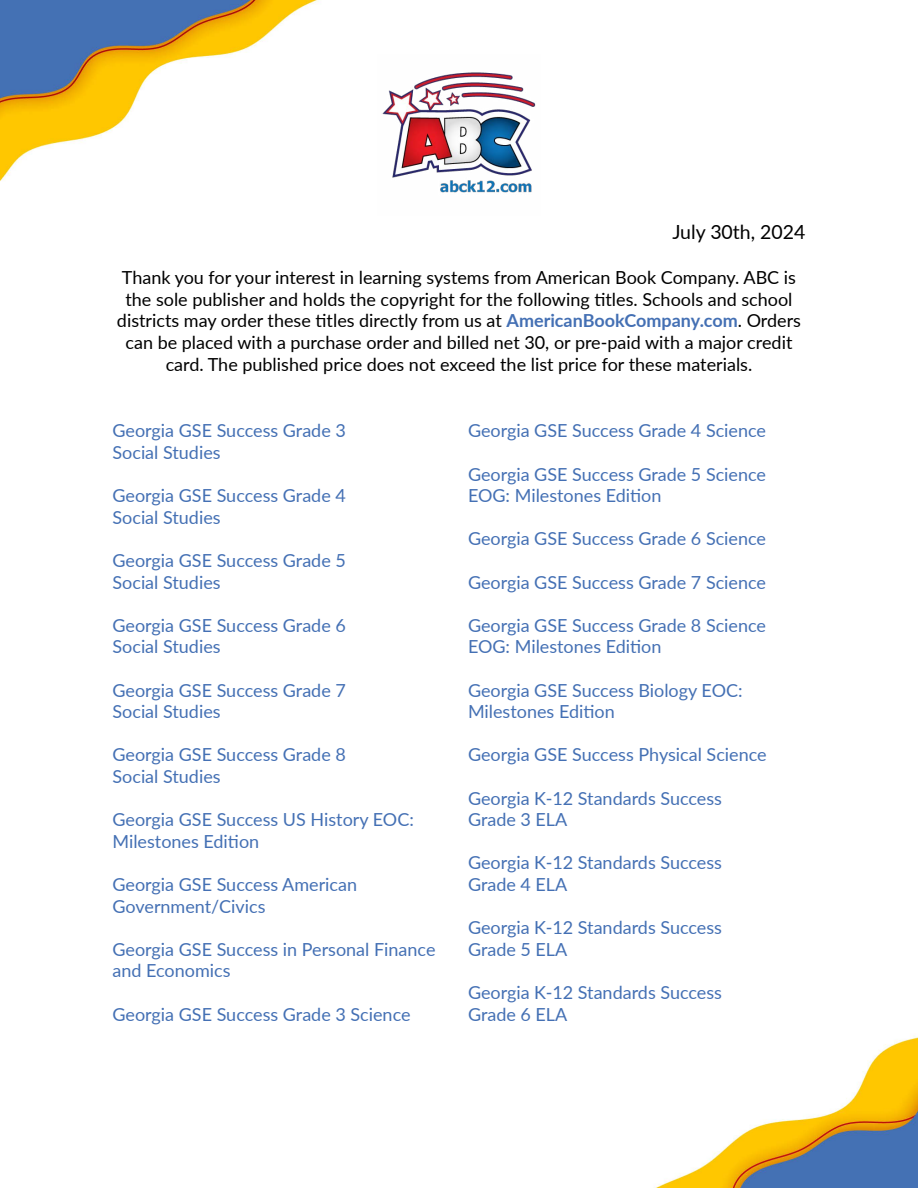
<style>
.page{position:relative;width:918px;height:1188px;background:#fff}
.page>*{position:absolute;margin:0;border:0;box-sizing:border-box;transform-origin:0 0}
.t1{font:19.5px "Lato";color:#000}
.t2{font:18px/21.6px "Lato";color:#4470b4}
.t3{font:18px/21.6px "Lato";color:#000;text-align:center}
.s1{font-weight:700;color:#4470b4}
</style>
<div class="page">
<img style="left:0;top:0;width:918px;height:1188px">
<img style="left:378px;top:54px;width:162px;height:162px">
<p class="t1" style="left:672px;top:218px;width:135px">July 30th, 2024</p>
<p class="t3" style="left:117px;top:266px;width:686px">Thank you for your interest in learning systems from American Book Company. ABC is the sole publisher and holds the copyright for the following titles. Schools and school districts may order these titles directly from us at <span class="s1">AmericanBookCompany.com</span>. Orders can be placed with a purchase order and billed net 30, or pre-paid with a major credit card. The published price does not exceed the list price for these materials.</p>
<p class="t2" style="left:112px;top:419px;width:235px">Georgia GSE Success Grade 3<br>Social Studies</p>
<p class="t2" style="left:112px;top:484px;width:235px">Georgia GSE Success Grade 4<br>Social Studies</p>
<p class="t2" style="left:112px;top:549px;width:235px">Georgia GSE Success Grade 5<br>Social Studies</p>
<p class="t2" style="left:112px;top:614px;width:235px">Georgia GSE Success Grade 6<br>Social Studies</p>
<p class="t2" style="left:112px;top:679px;width:235px">Georgia GSE Success Grade 7<br>Social Studies</p>
<p class="t2" style="left:112px;top:743px;width:235px">Georgia GSE Success Grade 8<br>Social Studies</p>
<p class="t2" style="left:112px;top:808px;width:303px">Georgia GSE Success US History EOC:<br>Milestones Edition</p>
<p class="t2" style="left:112px;top:873px;width:246px">Georgia GSE Success American<br>Government/Civics</p>
<p class="t2" style="left:112px;top:938px;width:325px">Georgia GSE Success in Personal Finance and Economics</p>
<p class="t2" style="left:112px;top:1003px;width:300px">Georgia GSE Success Grade 3 Science</p>
<p class="t2" style="left:468px;top:419px;width:300px">Georgia GSE Success Grade 4 Science</p>
<p class="t2" style="left:468px;top:463px;width:300px">Georgia GSE Success Grade 5 Science<br>EOG: Milestones Edition</p>
<p class="t2" style="left:468px;top:527px;width:300px">Georgia GSE Success Grade 6 Science</p>
<p class="t2" style="left:468px;top:571px;width:300px">Georgia GSE Success Grade 7 Science</p>
<p class="t2" style="left:468px;top:614px;width:300px">Georgia GSE Success Grade 8 Science<br>EOG: Milestones Edition</p>
<p class="t2" style="left:468px;top:679px;width:276px">Georgia GSE Success Biology EOC:<br>Milestones Edition</p>
<p class="t2" style="left:468px;top:743px;width:300px">Georgia GSE Success Physical Science</p>
<p class="t2" style="left:468px;top:787px;width:255px">Georgia K-12 Standards Success<br>Grade 3 ELA</p>
<p class="t2" style="left:468px;top:851px;width:255px">Georgia K-12 Standards Success<br>Grade 4 ELA</p>
<p class="t2" style="left:468px;top:916px;width:255px">Georgia K-12 Standards Success<br>Grade 5 ELA</p>
<p class="t2" style="left:468px;top:981px;width:255px">Georgia K-12 Standards Success<br>Grade 6 ELA</p>
</div>
